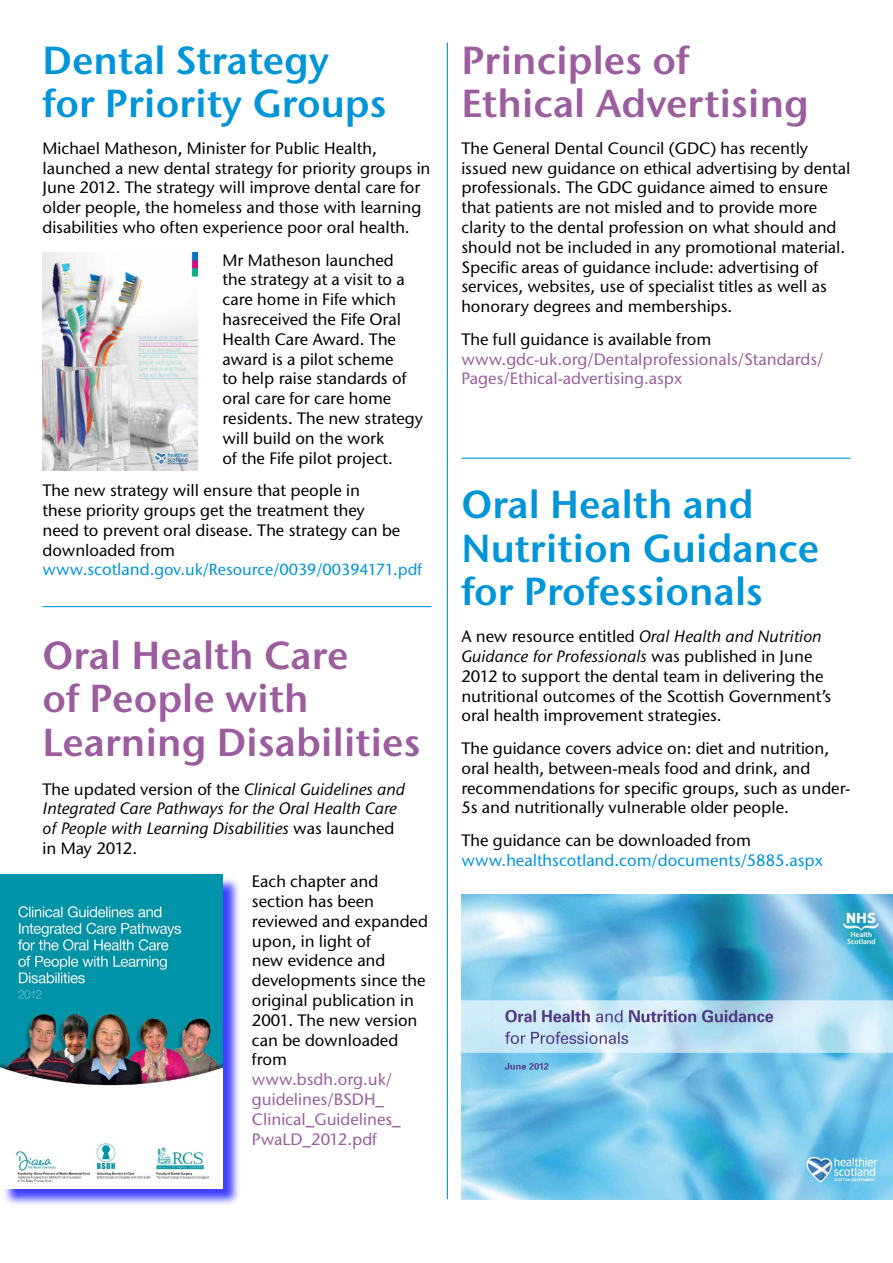
<style>
.page{position:relative;width:893px;height:1263px;background:#fff}
.page>*{position:absolute;margin:0;border:0;box-sizing:border-box;transform-origin:0 0}
.t1{font:39px/43.5px "Stone Sans ITC Semi";color:#0095d9}
.t2{font:39px/43.5px "Stone Sans ITC Semi";color:#9b5d9e}
.t3{font:500 16.5px/19.8px "Stone Sans ITC";color:#000}
.t4{font:500 16.5px/19.8px "Stone Sans ITC";color:#9b5d9e}
.t5{font:italic 500 16.5px/19.8px "Stone Sans ITC";color:#000}
.t6{font:500 16.5px "Stone Sans ITC";color:#0095d9}
.t7{font:500 16.2px "Stone Sans ITC";color:#0095d9}
.s1{font-size:16.5px}
.s2{font-style:normal}
.s3{font-style:italic}
</style>
<div class="page">
<hr style="left:461px;top:458px;width:389px;height:1px;background:#0095d9">
<hr style="left:43px;top:606px;width:389px;height:1px;background:#0095d9">
<img style="left:43px;top:253px;width:154px;height:218px">
<div style="left:3px;top:877px;width:238px;height:329px;background:#00f;opacity:.75"></div>
<img style="left:0;top:874px;width:222px;height:314px">
<img style="left:461px;top:894px;width:432px;height:306px">
<hr style="left:447px;top:43px;width:1px;height:1156px;background:#0095d9">
<h1 class="t1" style="left:43px;top:38px;width:346px">Dental Strategy for Priority Groups</h1>
<p class="t3" style="left:43px;top:138px;width:389px">Michael Matheson, Minister for Public Health, launched a new dental strategy for priority groups in June 2012. The strategy will improve dental care for older people, the homeless and those with learning disabilities who often experience poor oral health.</p>
<p class="t3" style="left:223px;top:250px;width:202px">Mr Matheson launched<br>the strategy at a visit to a care home in Fife which hasreceived the Fife Oral<br>Health Care Award. The award is a pilot scheme<br>to help raise standards of oral care for care home residents. The new strategy will build on the work<br>of the Fife pilot project.</p>
<p class="t3" style="left:43px;top:480px;width:359px">The new strategy will ensure that people in these priority groups get the treatment they need to prevent oral disease. The strategy can be downloaded from</p>
<p class="t7" style="left:43px;top:560px;width:381px"><span class="s1">www.scotland.</span>gov.uk/Resource/0039/00394171.pdf</p>
<h1 class="t2" style="left:43px;top:633px;width:379px">Oral Health Care<br>of People with<br>Learning Disabilities</h1>
<p class="t5" style="left:43px;top:779px;width:364px"><span class="s2">The updated version of the</span> Clinical Guidelines and Integrated Care Pathways for the Oral Health Care of People with Learning Disabilities <span class="s2">was launched in May 2012.</span></p>
<p class="t3" style="left:252px;top:871px;width:177px">Each chapter and section has been reviewed and expanded upon, in light of<br>new evidence and developments since the original publication in<br>2001. The new version can be downloaded from</p>
<p class="t4" style="left:252px;top:1069px;width:150px">www.bsdh.org.uk/ guidelines/BSDH_<br>Clinical_Guidelines_<br>PwaLD_2012.pdf</p>
<h1 class="t2" style="left:461px;top:38px;width:349px">Principles of<br>Ethical Advertising</h1>
<p class="t3" style="left:461px;top:138px;width:391px">The General Dental Council (GDC) has recently issued new guidance on ethical advertising by dental professionals. The GDC guidance aimed to ensure that patients are not misled and to provide more clarity to the dental profession on what should and should not be included in any promotional material.<br>Specific areas of guidance include: advertising of services, websites, use of specialist titles as well as honorary degrees and memberships.</p>
<p class="t3" style="left:461px;top:329px;width:251px">The full guidance is available from</p>
<p class="t4" style="left:461px;top:349px;width:364px">www.gdc-uk.org/Dentalprofessionals/Standards/<br>Pages/Ethical-advertising.aspx</p>
<h1 class="t1" style="left:461px;top:482px;width:359px">Oral Health and<br>Nutrition Guidance for Professionals</h1>
<p class="t3" style="left:461px;top:626px;width:371px">A new resource entitled <span class="s3">Oral Health and Nutrition Guidance for Professionals</span> was published in June 2012 to support the dental team in delivering the nutritional outcomes of the Scottish Government’s oral health improvement strategies.</p>
<p class="t3" style="left:461px;top:738px;width:391px">The guidance covers advice on: diet and nutrition, oral health, between-meals food and drink, and recommendations for specific groups, such as under-5s and nutritionally vulnerable older people.</p>
<p class="t3" style="left:461px;top:830px;width:291px">The guidance can be downloaded from</p>
<p class="t6" style="left:461px;top:850px;width:363px">www.healthscotland.com/documents/5885.aspx</p>
</div>
